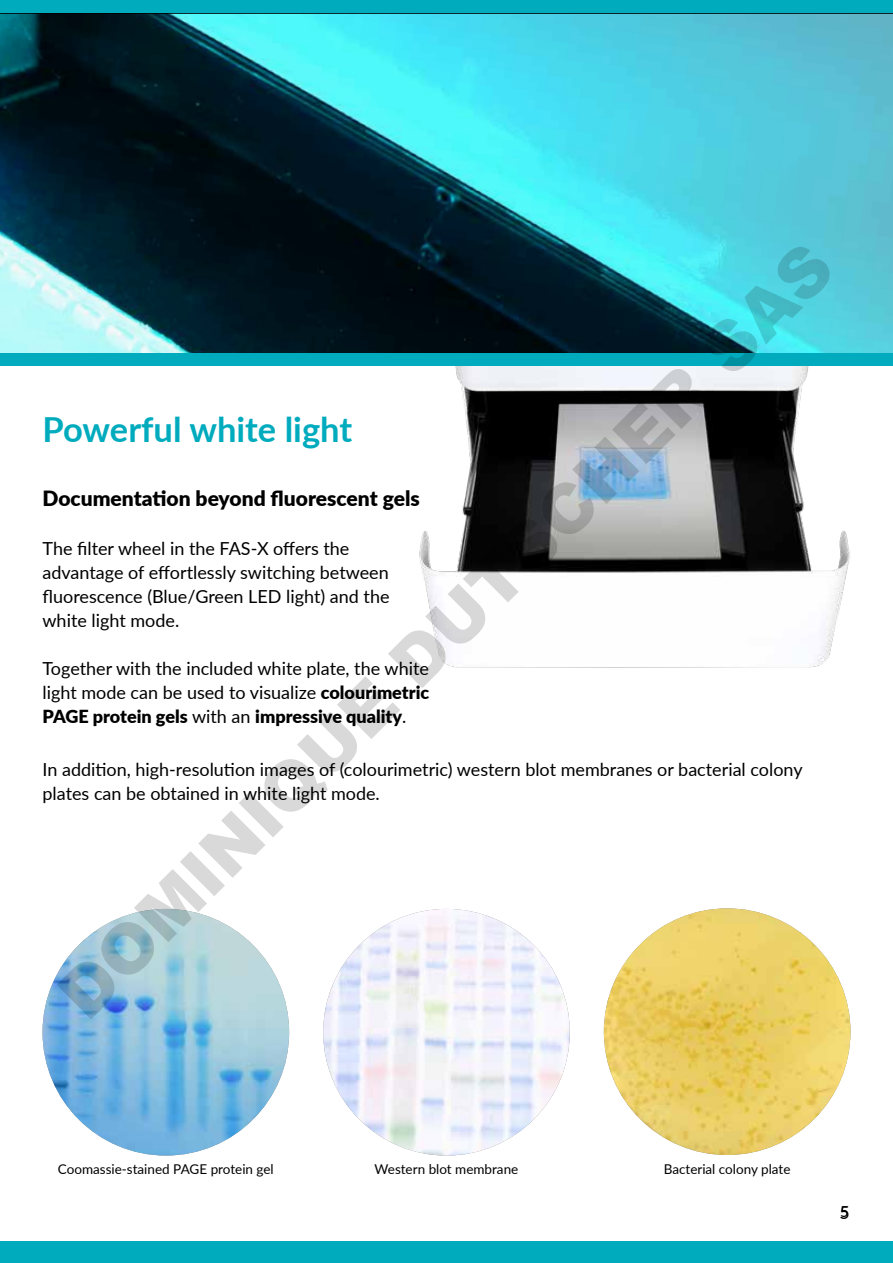
<style>
.page{position:relative;width:893px;height:1263px;background:#fff}
.page>*{position:absolute;margin:0;border:0;box-sizing:border-box;transform-origin:0 0}
.t1{font:900 67.95px "Arial";color:rgb(0 0 0/.15)}
.t2{font:700 34.5px "Lato";color:#00abbe}
.t3{font:900 21px "Lato";color:#000}
.t4{font:18px/24px "Lato";color:#000}
.t5{font:17.7px "Lato";color:#000}
.t6{font:13.5px "Lato";color:#000}
.s1{font-weight:900}
.s2{font-size:15px}
</style>
<div class="page">
<div style="left:0;top:0;width:893px;height:21px;background:#00abbe"></div>
<div style="left:0;top:1242px;width:893px;height:21px;background:#00abbe"></div>
<img style="left:419px;top:366px;width:431px;height:302px">
<img style="left:0;top:14px;width:893px;height:339px">
<div style="left:0;top:353px;width:893px;height:13px;background:#00abbe"></div>
<img style="left:604px;top:908px;width:246px;height:247px;border-radius:123px">
<img style="left:323px;top:909px;width:247px;height:246px;border-radius:123px">
<img style="left:43px;top:909px;width:246px;height:246px;border-radius:123px">
<h1 class="t1" style="left:35px;top:971px;width:1063px;rotate:-45deg">DOMINIQUE DUTSCHER SAS</h1>
<h2 class="t2" style="left:43px;top:404px;width:311px">Powerful white light</h2>
<p class="t3" style="left:43px;top:482px;width:379px">Documentation beyond fluorescent gels</p>
<p class="t4" style="left:43px;top:536px;width:349px">The filter wheel in the FAS-X offers the advantage of effortlessly switching between fluorescence (Blue/Green LED light) and the white light mode.</p>
<p class="t4" style="left:43px;top:656px;width:388px;text-align:justify">Together with the included white plate, the white light mode can be used to visualize <span class="s1">colourimetric PAGE protein gels</span> with an <span class="s1">impressive quality</span>.</p>
<p class="t4" style="left:43px;top:756px;width:762px">In addition, high-resolution images of (colourimetric) western blot membranes or bacterial colony plates can be obtained in white light mode.</p>
<p class="t6" style="left:58px;top:1160px;width:217px">Coomassie-stained PAGE protein gel</p>
<p class="t6" style="left:375px;top:1160px;width:145px">Western blot membrane</p>
<p class="t6" style="left:664px;top:1160px;width:128px">Bacterial colony plate</p>
<p class="t5" style="left:839px;top:1200px;width:12px">5<span class="s2">5</span></p>
</div>
